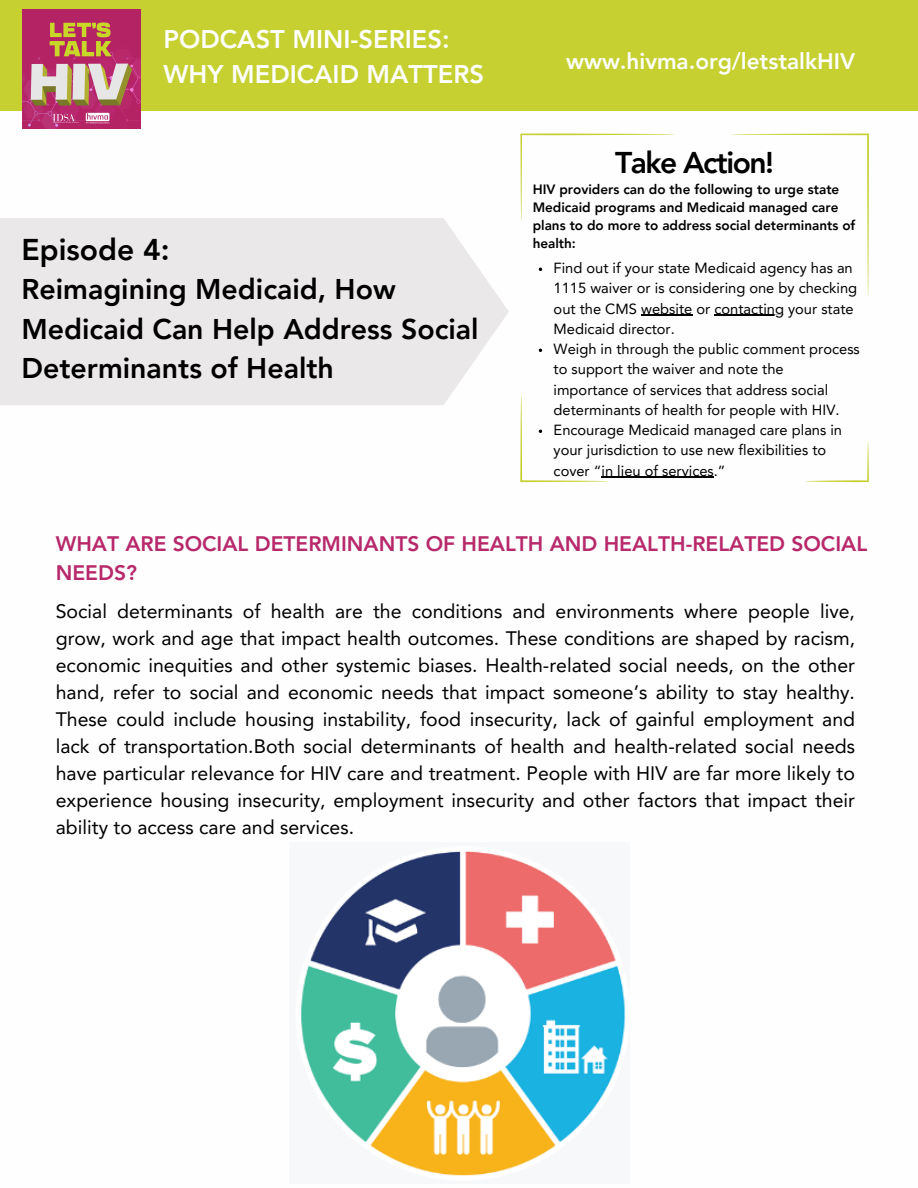
<style>
.page{position:relative;width:918px;height:1188px;background:#fff}
.page>*{position:absolute;margin:0;border:0;box-sizing:border-box;transform-origin:0 0}
.t1{font:800 30px "Avenir LT Pro";letter-spacing:-.05em;color:#000}
.t2{font:800 30px "Avenir LT Pro";color:#000}
.t3{font:800 28.5px/39.3px "Avenir LT Pro";color:#000}
.t4{font:800 25.5px/35.1px "Avenir LT Pro";color:#fdfefd}
.t5{font:800 22.5px "Avenir LT Pro";color:#fdfefd}
.t6{font:800 21px/29.2px "Avenir LT Pro";color:#b8296b}
.t7{font:19.5px/27px "Avenir LT Pro";color:#000;text-align:justify}
.t8{font:14.7px/20.2px "Avenir LT Pro";color:#000}
.t9{font:800 13.5px/18px "Avenir LT Pro";color:#000}
</style>
<div class="page">
<div style="left:0;top:0;width:918px;height:111px;background:#c6d031"></div>
<img style="left:22px;top:10px;width:118px;height:118px">
<svg style="left:731px;top:134px;width:138px;height:162px"></svg>
<svg style="left:806px;top:442px;width:63px;height:40px"></svg>
<svg style="left:520px;top:133px;width:154px;height:88px"></svg>
<img style="left:301px;top:851px;width:325px;height:325px">
<hr style="left:641px;top:315px;width:51px;height:1px;background:#000">
<hr style="left:714px;top:315px;width:70px;height:1px;background:#000">
<svg style="left:520px;top:395px;width:88px;height:87px"></svg>
<hr style="left:602px;top:477px;width:112px;height:1px;background:#000">
<div style="left:0;top:218px;width:509px;height:187px;background:#ebe8e9"></div>
<p class="t4" style="left:164px;top:23px;width:322px">PODCAST MINI-SERIES:<br>WHY MEDICAID MATTERS</p>
<p class="t2" style="left:22px;top:237px;width:150px">Episode 4:</p>
<p class="t3" style="left:22px;top:272px;width:459px">Reimagining Medicaid, How<br>Medicaid Can Help Address Social<br>Determinants of Health</p>
<h5 class="t5" style="left:566px;top:52px;width:290px">www.hivma.org/letstalkHIV</h5>
<h6 class="t1" style="left:615px;top:150px;width:160px">Take Action!</h6>
<h3 class="t9" style="left:533px;top:182px;width:324px">HIV providers can do the following to urge state Medicaid programs and Medicaid managed care plans to do more to address social determinants of health:</h3>
<h1 class="t8" style="left:554px;top:259px;width:308px">Find out if your state Medicaid agency has an 1115 waiver or is considering one by checking out the CMS website or contacting your state Medicaid director.<br>Weigh in through the public comment process to support the waiver and note the importance of services that address social determinants of health for people with HIV.<br>Encourage Medicaid managed care plans in your jurisdiction to use new flexibilities to cover “in lieu of services.”</h1>
<p class="t6" style="left:56px;top:531px;width:813px">WHAT ARE SOCIAL DETERMINANTS OF HEALTH AND HEALTH-RELATED SOCIAL<br>NEEDS?</p>
<p class="t7" style="left:56px;top:600px;width:801px">Social determinants of health are the conditions and environments where people live, grow, work and age that impact health outcomes. These conditions are shaped by racism, economic inequities and other systemic biases. Health-related social needs, on the other hand, refer to social and economic needs that impact someone’s ability to stay healthy.<br>These could include housing instability, food insecurity, lack of gainful employment and lack of transportation.Both social determinants of health and health-related social needs have particular relevance for HIV care and treatment. People with HIV are far more likely to experience housing insecurity, employment insecurity and other factors that impact their ability to access care and services.</p>
</div>
